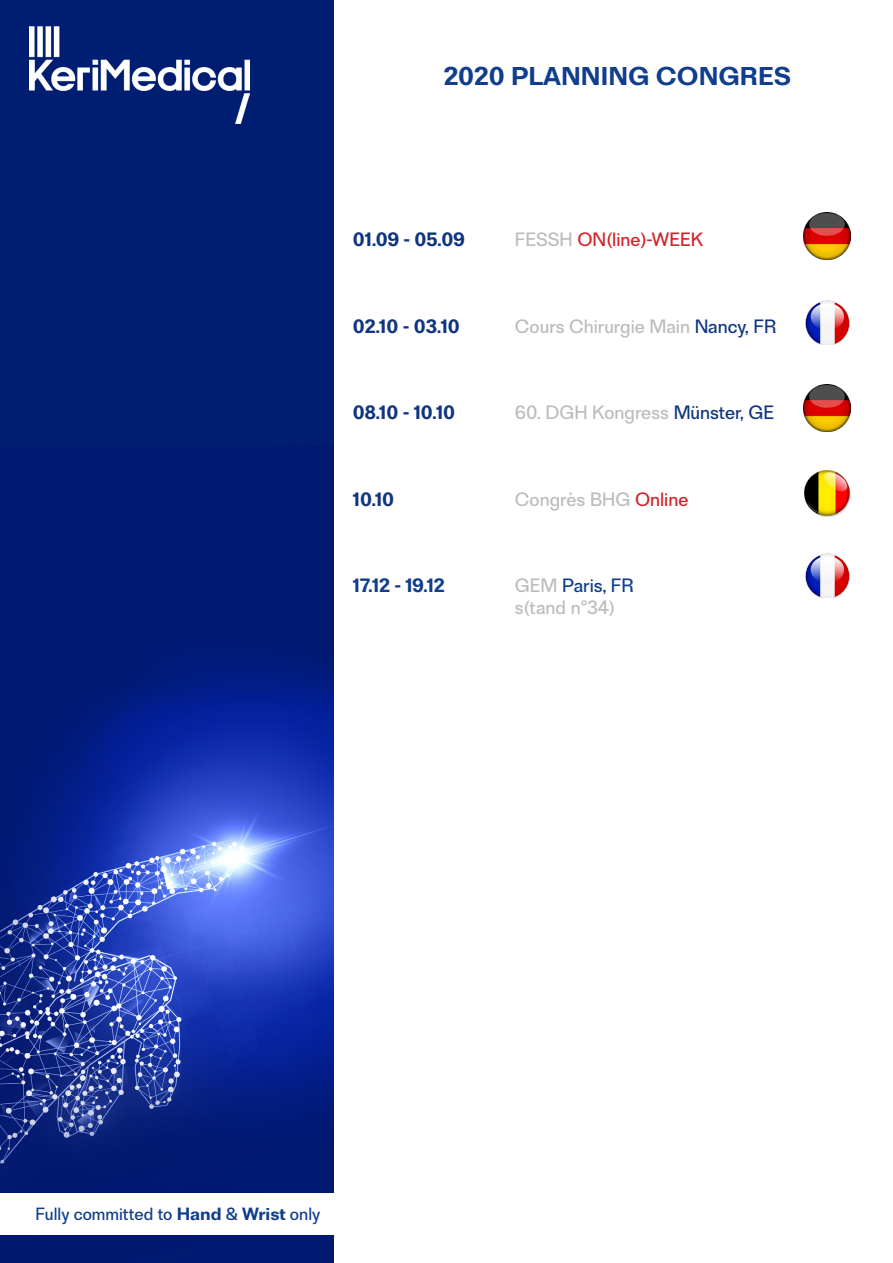
<style>
.page{position:relative;width:893px;height:1263px;background:#fff}
.page>*{position:absolute;margin:0;border:0;box-sizing:border-box;transform-origin:0 0}
.t1{font:700 24px "Brut Grotesque";color:#103d8c}
.t2{font:18px "Brut Grotesque";color:#bdbbbb}
.t3{font:700 18px "Brut Grotesque";color:#103580}
.t4{font:18px "Brut Grotesque";color:#d1232a}
.t5{font:700 18px "Brut Grotesque";color:#103d8c}
.t6{font:18px "Brut Grotesque";color:#103d8c}
.t7{font:16.5px "Brut Grotesque";color:#103d8c}
.s1{color:#bdbbbb}
.s2{color:#103580}
.s3{color:#d1232a}
.s4{font-weight:700}
</style>
<div class="page">
<div style="left:0;top:0;width:334px;height:1263px;background:#001e71"></div>
<img style="left:0;top:660px;width:334px;height:534px">
<div style="left:0;top:1194px;width:336px;height:41px;background:#fff"></div>
<img style="left:30px;top:26px;width:219px;height:97px">
<img style="left:804px;top:213px;width:46px;height:46px">
<img style="left:805px;top:300px;width:45px;height:45px">
<img style="left:804px;top:385px;width:46px;height:47px">
<img style="left:804px;top:470px;width:46px;height:47px">
<img style="left:805px;top:553px;width:45px;height:44px">
<p class="t1" style="left:444px;top:61px;width:349px">2020 PLANNING CONGRES</p>
<p class="t3" style="left:353px;top:228px;width:113px">01.09 - 05.09</p>
<p class="t4" style="left:515px;top:228px;width:190px"><span class="s1">FESSH</span> ON(line)-WEEK</p>
<p class="t3" style="left:353px;top:315px;width:108px">02.10 - 03.10</p>
<p class="t2" style="left:515px;top:315px;width:263px">Cours Chirurgie Main <span class="s2">Nancy, FR</span></p>
<p class="t3" style="left:353px;top:401px;width:104px">08.10 - 10.10</p>
<p class="t2" style="left:515px;top:401px;width:261px">60. DGH Kongress <span class="s2">Münster, GE</span></p>
<p class="t3" style="left:353px;top:487px;width:43px">10.10</p>
<p class="t2" style="left:515px;top:488px;width:175px">Congrès BHG <span class="s3">Online</span></p>
<p class="t5" style="left:353px;top:574px;width:93px">17.12 - 19.12</p>
<p class="t6" style="left:515px;top:574px;width:120px"><span class="s1">GEM</span> Paris, FR</p>
<p class="t2" style="left:515px;top:596px;width:102px">s(tand n°34)</p>
<p class="t7" style="left:36px;top:1203px;width:286px">Fully committed to <span class="s4">Hand</span> &amp; <span class="s4">Wrist</span> only</p>
</div>
